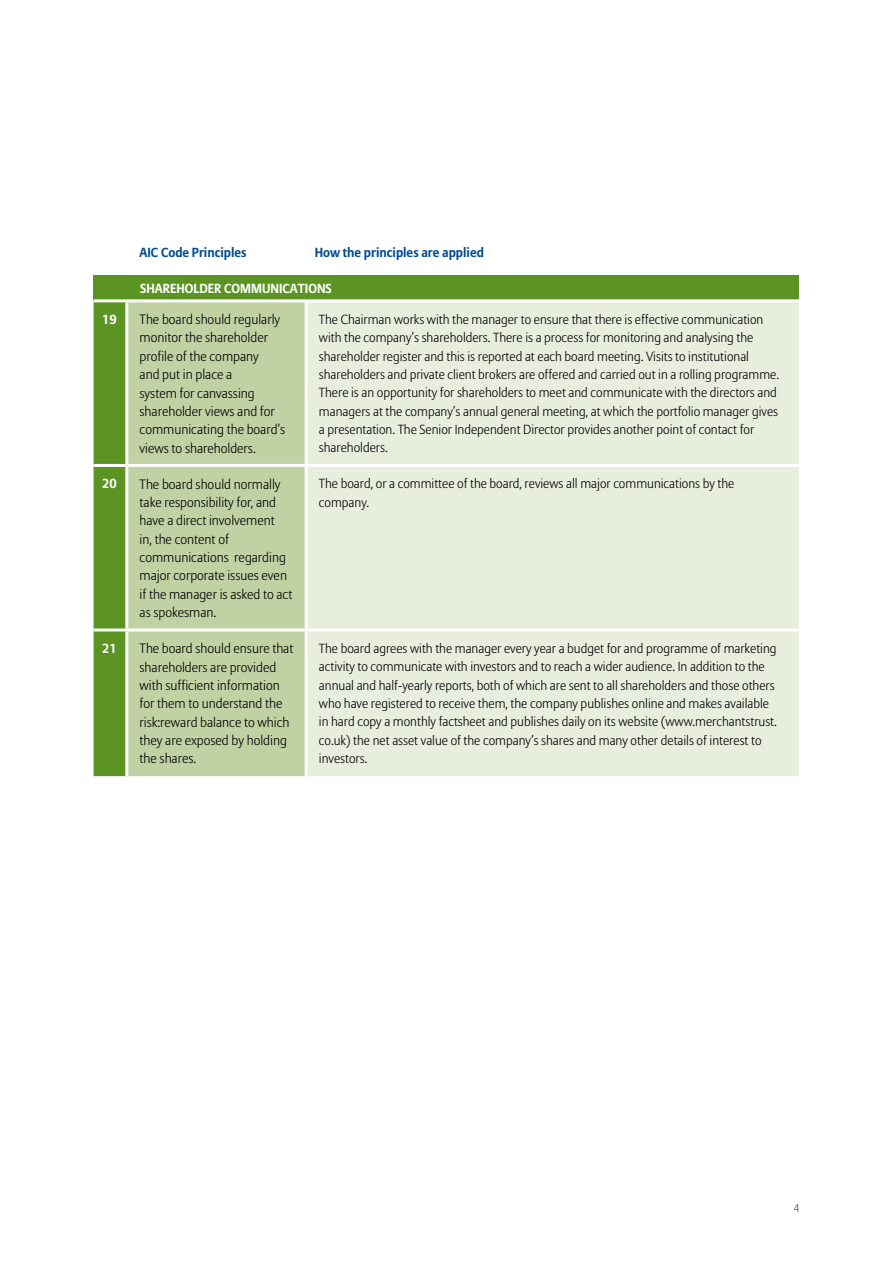
<style>
.page{position:relative;width:893px;height:1263px;background:#fff}
.page>*{position:absolute;margin:0;border:0;box-sizing:border-box;transform-origin:0 0}
.t1{font:300 13.5px/18.3px "Allianz Sans";color:#000}
.t2{font:300 13.2px/18.3px "Allianz Sans";color:#000}
.t3{font:700 13.2px "Allianz Sans";color:#004c93}
.t4{font:700 13.2px "Allianz Sans";color:#fff}
.t5{font:300 11.25px "Allianz Sans";color:#575756}
</style>
<div class="page">
<div style="left:94px;top:275px;width:705px;height:26px;background:#5c9424"></div>
<div style="left:94px;top:302px;width:31px;height:474px;background:#5c9424"></div>
<div style="left:128px;top:302px;width:177px;height:474px;background:#c0d1a4"></div>
<div style="left:308px;top:302px;width:491px;height:474px;background:#e7eedd"></div>
<hr style="left:94px;top:464px;width:33px;height:3px;background:#fff">
<hr style="left:127px;top:464px;width:179px;height:3px;background:#fff">
<hr style="left:306px;top:464px;width:493px;height:3px;background:#fff">
<hr style="left:94px;top:628px;width:33px;height:3px;background:#fff">
<hr style="left:127px;top:628px;width:179px;height:3px;background:#fff">
<hr style="left:306px;top:628px;width:493px;height:3px;background:#fff">
<hr style="left:94px;top:299px;width:33px;height:3px;background:#fff">
<hr style="left:127px;top:299px;width:179px;height:3px;background:#fff">
<hr style="left:306px;top:299px;width:493px;height:3px;background:#fff">
<p class="t3" style="left:140px;top:244px;width:109px">AIC Code Principles</p>
<p class="t3" style="left:315px;top:244px;width:171px">How the principles are applied</p>
<p class="t4" style="left:140px;top:280px;width:193px">SHAREHOLDER COMMUNICATIONS</p>
<p class="t4" style="left:102px;top:311px;width:16px">19</p>
<p class="t1" style="left:140px;top:311px;width:147px">The board should regularly monitor the shareholder profile of the company<br>and put in place a<br>system for canvassing shareholder views and for communicating the board’s views to shareholders.</p>
<p class="t2" style="left:319px;top:311px;width:462px">The Chairman works with the manager to ensure that there is effective communication with the company’s shareholders. There is a process for monitoring and analysing the shareholder register and this is reported at each board meeting. Visits to institutional shareholders and private client brokers are offered and carried out in a rolling programme.<br>There is an opportunity for shareholders to meet and communicate with the directors and managers at the company’s annual general meeting, at which the portfolio manager gives a presentation. The Senior Independent Director provides another point of contact for shareholders.</p>
<p class="t4" style="left:102px;top:475px;width:16px">20</p>
<p class="t1" style="left:140px;top:475px;width:154px">The board should normally take responsibility for, and have a direct involvement<br>in, the content of communications regarding major corporate issues even if the manager is asked to act as spokesman.</p>
<p class="t2" style="left:319px;top:475px;width:417px">The board, or a committee of the board, reviews all major communications by the company.</p>
<p class="t4" style="left:102px;top:640px;width:16px">21</p>
<p class="t1" style="left:140px;top:640px;width:155px">The board should ensure that shareholders are provided with sufficient information for them to understand the risk:reward balance to which they are exposed by holding the shares.</p>
<p class="t2" style="left:319px;top:640px;width:459px">The board agrees with the manager every year a budget for and programme of marketing activity to communicate with investors and to reach a wider audience. In addition to the annual and half-yearly reports, both of which are sent to all shareholders and those others who have registered to receive them, the company publishes online and makes available in hard copy a monthly factsheet and publishes daily on its website (www.merchantstrust. co.uk) the net asset value of the company’s shares and many other details of interest to investors.</p>
<p class="t5" style="left:794px;top:1201px;width:7px">4</p>
</div>
